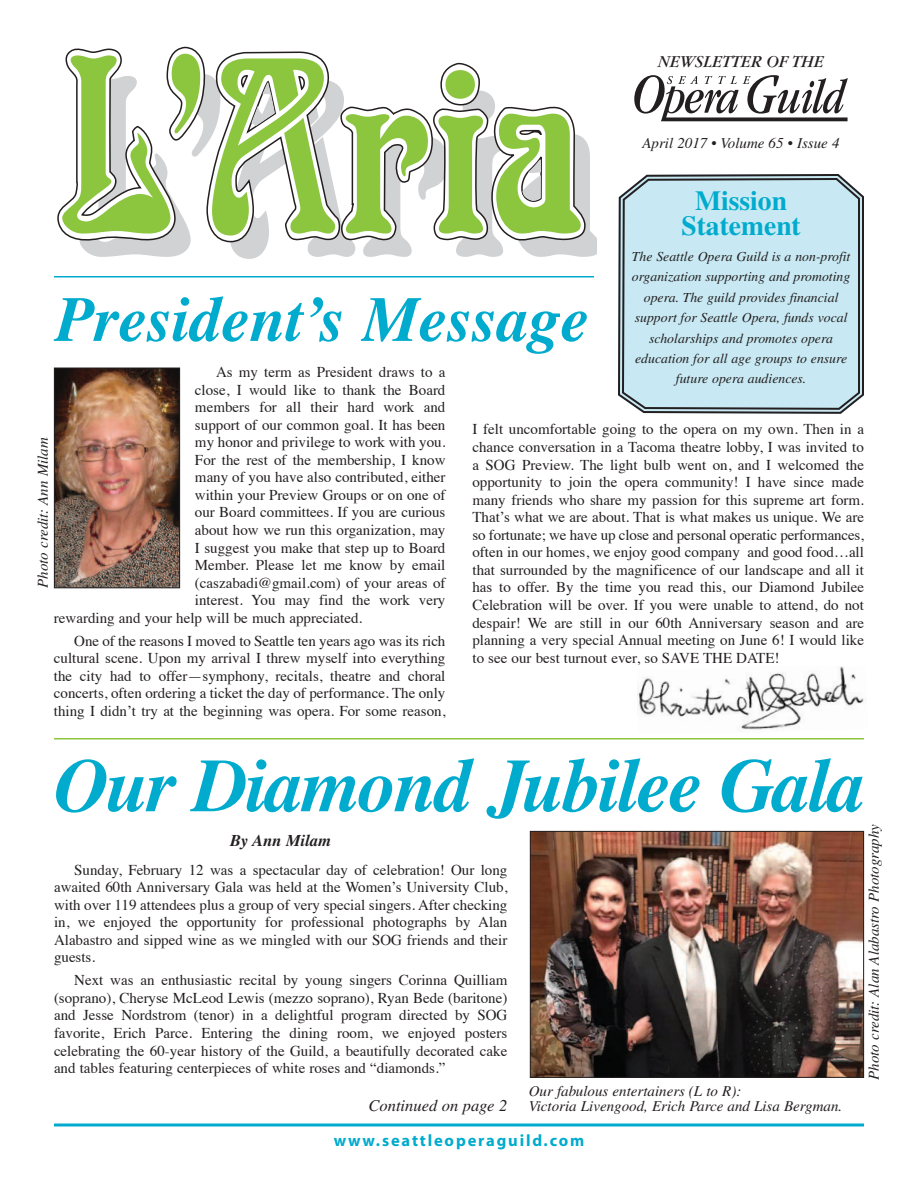
<style>
.page{position:relative;width:918px;height:1188px;background:#fff}
.page>*{position:absolute;margin:0;border:0;box-sizing:border-box;transform-origin:0 0}
.t1{font:italic 700 75.75px "Times";letter-spacing:-.025em;color:#00abcd}
.t2{font:italic 700 63.9px "Times";color:#00abcd}
.t3{font:700 27.6px/24.9px "Times";color:#00abcd;text-align:center}
.t4{font:italic 17.4px "Garamond";color:#231f20}
.t5{font:700 16.5px "Myriad";letter-spacing:.11em;color:#00abcd}
.t6{font:italic 16.5px "Times";color:#231f20}
.t7{font:italic 700 16.5px "Times";color:#231f20}
.t8{font:15px/17.5px "Times";color:#231f20;text-align:justify}
.t9{font:italic 15px/15px "Times";color:#231f20}
.t10{font:italic 13.8px/20.4px "Times";color:#231f20;text-align:center}
</style>
<div class="page">
<svg style="left:618px;top:174px;width:246px;height:240px"></svg>
<div style="left:621px;top:177px;width:240px;height:234px;background:#c8e9f3"></div>
<hr style="left:54px;top:1124px;width:810px;height:2px;background:#00abcd">
<svg style="left:57px;top:46px;width:540px;height:213px"></svg>
<svg style="left:634px;top:75px;width:214px;height:46px"></svg>
<img style="left:56px;top:370px;width:122px;height:216px">
<div style="left:54px;top:368px;width:126px;height:220px;border:1px solid #231f20"></div>
<hr style="left:54px;top:276px;width:540px;height:2px;background:#00abcd">
<hr style="left:54px;top:738px;width:810px;height:2px;background:#8bc63e">
<img style="left:637px;top:667px;width:227px;height:63px">
<img style="left:532px;top:833px;width:330px;height:243px">
<div style="left:530px;top:831px;width:334px;height:247px;border:1px solid #231f20"></div>
<p class="t4" style="left:658px;top:56px;width:168px">NEWSLETTER OF THE</p>
<p class="t9" style="left:642px;top:137px;width:199px">April 2017 • Volume 65 • Issue 4</p>
<h3 class="t3" style="left:681px;top:191px;width:121px">Mission<br>Statement</h3>
<p class="t10" style="left:632px;top:248px;width:220px">The Seattle Opera Guild is a non-profit organization supporting and promoting opera. The guild provides financial support for Seattle Opera, funds vocal scholarships and promotes opera education for all age groups to ensure future opera audiences.</p>
<h2 class="t2" style="left:56px;top:296px;width:536px">President’s Message</h2>
<p class="t8" style="left:216px;top:364px;width:231px">As my term as President draws to a</p>
<p class="t8" style="left:195px;top:382px;width:252px">close, I would like to thank the Board</p>
<p class="t8" style="left:195px;top:400px;width:252px">members for all their hard work and</p>
<p class="t8" style="left:195px;top:417px;width:252px">support of our common goal. It has been</p>
<p class="t8" style="left:195px;top:435px;width:252px">my honor and privilege to work with you.</p>
<p class="t8" style="left:195px;top:452px;width:252px">For the rest of the membership, I know</p>
<p class="t8" style="left:195px;top:470px;width:252px">many of you have also contributed, either</p>
<p class="t8" style="left:195px;top:487px;width:252px">within your Preview Groups or on one of</p>
<p class="t8" style="left:195px;top:505px;width:252px">our Board committees. If you are curious</p>
<p class="t8" style="left:195px;top:522px;width:252px">about how we run this organization, may</p>
<p class="t8" style="left:195px;top:540px;width:252px">I suggest you make that step up to Board</p>
<p class="t8" style="left:195px;top:558px;width:252px">Member. Please let me know by email</p>
<p class="t8" style="left:195px;top:575px;width:252px">(caszabadi@gmail.com) of your areas of</p>
<p class="t8" style="left:195px;top:593px;width:252px">interest. You may find the work very</p>
<p class="t8" style="left:54px;top:610px;width:310px">rewarding and your help will be much appreciated.</p>
<p class="t8" style="left:54px;top:633px;width:393px;text-indent:20px">One of the reasons I moved to Seattle ten years ago was its rich cultural scene. Upon my arrival I threw myself into everything the city had to offer—symphony, recitals, theatre and choral concerts, often ordering a ticket the day of performance. The only thing I didn’t try at the beginning was opera. For some reason,</p>
<p class="t8" style="left:472px;top:422px;width:393px">I felt uncomfortable going to the opera on my own. Then in a chance conversation in a Tacoma theatre lobby, I was invited to a SOG Preview. The light bulb went on, and I welcomed the opportunity to join the opera community! I have since made many friends who share my passion for this supreme art form.<br>That’s what we are about. That is what makes us unique. We are so fortunate; we have up close and personal operatic performances, often in our homes, we enjoy good company and good food…all that surrounded by the magnificence of our landscape and all it has to offer. By the time you read this, our Diamond Jubilee Celebration will be over. If you were unable to attend, do not despair! We are still in our 60th Anniversary season and are planning a very special Annual meeting on June 6! I would like to see our best turnout ever, so SAVE THE DATE!</p>
<p class="t9" style="left:37px;top:588px;width:152px;rotate:-90deg">Photo credit: Ann Milam</p>
<h1 class="t1" style="left:54px;top:758px;width:814px">Our Diamond Jubilee Gala</h1>
<p class="t7" style="left:230px;top:835px;width:103px">By Ann Milam</p>
<p class="t8" style="left:54px;top:862px;width:455px;text-indent:20px">Sunday, February 12 was a spectacular day of celebration! Our long awaited 60th Anniversary Gala was held at the Women’s University Club, with over 119 attendees plus a group of very special singers. After checking in, we enjoyed the opportunity for professional photographs by Alan Alabastro and sipped wine as we mingled with our SOG friends and their guests.</p>
<p class="t8" style="left:54px;top:973px;width:455px;text-indent:20px">Next was an enthusiastic recital by young singers Corinna Quilliam (soprano), Cheryse McLeod Lewis (mezzo soprano), Ryan Bede (baritone) and Jesse Nordstrom (tenor) in a delightful program directed by SOG favorite, Erich Parce. Entering the dining room, we enjoyed posters celebrating the 60-year history of the Guild, a beautifully decorated cake and tables featuring centerpieces of white roses and “diamonds.”</p>
<p class="t9" style="left:529px;top:1085px;width:315px">Our fabulous entertainers (L to R):<br>Victoria Livengood, Erich Parce and Lisa Bergman.</p>
<p class="t5" style="left:334px;top:1134px;width:252px">www.seattleoperaguild.com</p>
<p class="t6" style="left:369px;top:1099px;width:140px">Continued on page 2</p>
<p class="t9" style="left:868px;top:1080px;width:257px;rotate:-90deg">Photo credit: Alan Alabastro Photography</p>
</div>
